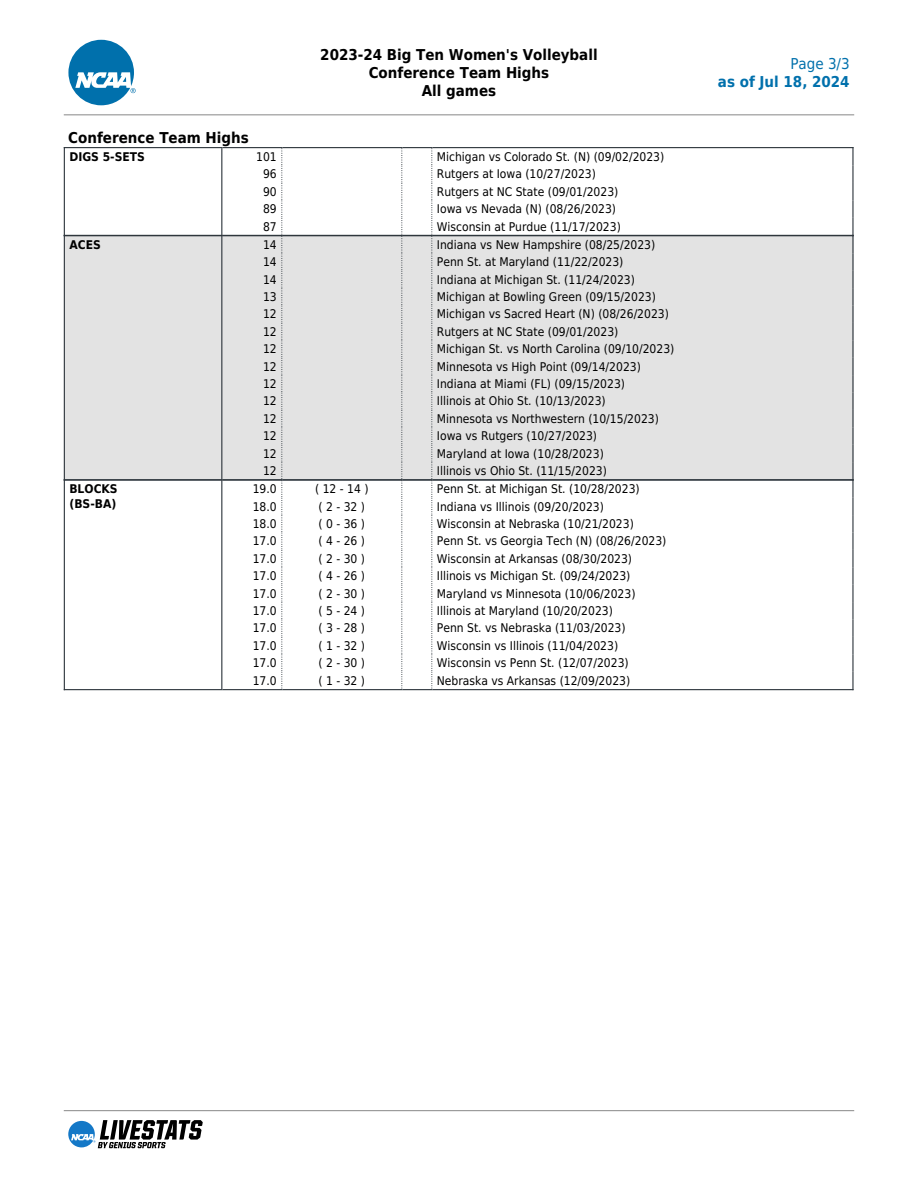
<style>
.page{position:relative;width:918px;height:1188px;background:#fff}
.page>*{position:absolute;margin:0;border:0;box-sizing:border-box;transform-origin:0 0}
.t1{font:700 15px/18px "DejaVu Sans Condensed";color:#000;text-align:center}
.t2{font:700 15px "DejaVu Sans Condensed";color:#0070ac}
.t3{font:15px "DejaVu Sans Condensed";color:#0070ac}
.t4{font:12px "DejaVu Sans Condensed";color:#000}
.t5{font:700 12px/14.4px "DejaVu Sans Condensed";color:#000}
</style>
<div class="page">
<svg style="left:68px;top:40px;width:68px;height:65px"></svg>
<hr style="left:64px;top:114px;width:790px;height:1px;background:#888">
<hr style="left:64px;top:1110px;width:790px;height:1px;background:#888">
<svg style="left:68px;top:1120px;width:135px;height:28px"></svg>
<div style="left:64px;top:235px;width:790px;height:246px;background:#e3e3e3"></div>
<div style="left:64px;top:479px;width:790px;height:211px;background:#fff"></div>
<hr style="left:221px;top:149px;width:1px;height:86px;background:#2d353c">
<hr style="left:64px;top:148px;width:1px;height:88px;background:#2d353c">
<hr style="left:64px;top:147px;width:158px;height:1px;background:#2d353c">
<hr style="left:223px;top:147px;width:59px;height:1px;background:#2d353c">
<hr style="left:283px;top:147px;width:119px;height:1px;background:#2d353c">
<hr style="left:433px;top:147px;width:420px;height:1px;background:#2d353c">
<hr style="left:221px;top:236px;width:1px;height:243px;background:#2d353c">
<hr style="left:64px;top:235px;width:1px;height:245px;background:#2d353c">
<hr style="left:64px;top:235px;width:158px;height:1px;background:#2d353c">
<hr style="left:64px;top:480px;width:158px;height:1px;background:#2d353c">
<hr style="left:223px;top:235px;width:59px;height:1px;background:#2d353c">
<hr style="left:283px;top:235px;width:119px;height:1px;background:#2d353c">
<hr style="left:433px;top:235px;width:420px;height:1px;background:#2d353c">
<hr style="left:223px;top:480px;width:59px;height:1px;background:#2d353c">
<hr style="left:283px;top:480px;width:119px;height:1px;background:#2d353c">
<hr style="left:433px;top:480px;width:420px;height:1px;background:#2d353c">
<hr style="left:221px;top:481px;width:1px;height:208px;background:#2d353c">
<hr style="left:64px;top:480px;width:1px;height:210px;background:#2d353c">
<hr style="left:64px;top:479px;width:158px;height:1px;background:#2d353c">
<hr style="left:64px;top:689px;width:158px;height:1px;background:#2d353c">
<hr style="left:223px;top:479px;width:59px;height:1px;background:#2d353c">
<hr style="left:283px;top:479px;width:119px;height:1px;background:#2d353c">
<hr style="left:433px;top:479px;width:420px;height:1px;background:#2d353c">
<svg style="left:281px;top:149px;width:1px;height:540px"></svg>
<hr style="left:223px;top:689px;width:59px;height:1px;background:#2d353c">
<hr style="left:283px;top:689px;width:119px;height:1px;background:#2d353c">
<svg style="left:401px;top:147px;width:31px;height:543px"></svg>
<svg style="left:852px;top:148px;width:2px;height:542px"></svg>
<hr style="left:433px;top:689px;width:420px;height:1px;background:#2d353c">
<p class="t1" style="left:320px;top:46px;width:279px">2023-24 Big Ten Women's Volleyball<br>Conference Team Highs<br>All games</p>
<p class="t3" style="left:790px;top:55px;width:61px">Page 3/3</p>
<p class="t2" style="left:718px;top:73px;width:133px">as of Jul 18, 2024</p>
<p class="t1" style="left:68px;top:129px;width:182px">Conference Team Highs</p>
<p class="t5" style="left:69px;top:150px;width:77px">DIGS 5-SETS</p>
<p class="t4" style="left:256px;top:150px;width:22px">101</p>
<p class="t4" style="left:437px;top:150px;width:229px">Michigan vs Colorado St. (N) (09/02/2023)</p>
<p class="t4" style="left:263px;top:167px;width:15px">96</p>
<p class="t4" style="left:437px;top:167px;width:161px">Rutgers at Iowa (10/27/2023)</p>
<p class="t4" style="left:263px;top:185px;width:15px">90</p>
<p class="t4" style="left:437px;top:185px;width:183px">Rutgers at NC State (09/01/2023)</p>
<p class="t4" style="left:263px;top:202px;width:15px">89</p>
<p class="t4" style="left:437px;top:202px;width:181px">Iowa vs Nevada (N) (08/26/2023)</p>
<p class="t4" style="left:263px;top:219px;width:15px">87</p>
<p class="t4" style="left:437px;top:219px;width:186px">Wisconsin at Purdue (11/17/2023)</p>
<p class="t5" style="left:69px;top:237px;width:33px">ACES</p>
<p class="t4" style="left:263px;top:238px;width:15px">14</p>
<p class="t4" style="left:437px;top:238px;width:220px">Indiana vs New Hampshire (08/25/2023)</p>
<p class="t4" style="left:263px;top:255px;width:15px">14</p>
<p class="t4" style="left:437px;top:255px;width:188px">Penn St. at Maryland (11/22/2023)</p>
<p class="t4" style="left:263px;top:272px;width:15px">14</p>
<p class="t4" style="left:437px;top:272px;width:200px">Indiana at Michigan St. (11/24/2023)</p>
<p class="t4" style="left:263px;top:290px;width:15px">13</p>
<p class="t4" style="left:437px;top:290px;width:221px">Michigan at Bowling Green (09/15/2023)</p>
<p class="t4" style="left:263px;top:307px;width:15px">12</p>
<p class="t4" style="left:437px;top:307px;width:234px">Michigan vs Sacred Heart (N) (08/26/2023)</p>
<p class="t4" style="left:263px;top:325px;width:15px">12</p>
<p class="t4" style="left:437px;top:325px;width:183px">Rutgers at NC State (09/01/2023)</p>
<p class="t4" style="left:263px;top:342px;width:15px">12</p>
<p class="t4" style="left:437px;top:342px;width:239px">Michigan St. vs North Carolina (09/10/2023)</p>
<p class="t4" style="left:263px;top:359px;width:15px">12</p>
<p class="t4" style="left:437px;top:359px;width:206px">Minnesota vs High Point (09/14/2023)</p>
<p class="t4" style="left:263px;top:377px;width:15px">12</p>
<p class="t4" style="left:437px;top:377px;width:190px">Indiana at Miami (FL) (09/15/2023)</p>
<p class="t4" style="left:263px;top:394px;width:15px">12</p>
<p class="t4" style="left:437px;top:394px;width:170px">Illinois at Ohio St. (10/13/2023)</p>
<p class="t4" style="left:263px;top:412px;width:15px">12</p>
<p class="t4" style="left:437px;top:412px;width:224px">Minnesota vs Northwestern (10/15/2023)</p>
<p class="t4" style="left:263px;top:429px;width:15px">12</p>
<p class="t4" style="left:437px;top:429px;width:162px">Iowa vs Rutgers (10/27/2023)</p>
<p class="t4" style="left:263px;top:446px;width:15px">12</p>
<p class="t4" style="left:437px;top:446px;width:169px">Maryland at Iowa (10/28/2023)</p>
<p class="t4" style="left:263px;top:464px;width:15px">12</p>
<p class="t4" style="left:437px;top:464px;width:172px">Illinois vs Ohio St. (11/15/2023)</p>
<p class="t5" style="left:69px;top:482px;width:50px">BLOCKS (BS-BA)</p>
<p class="t4" style="left:253px;top:482px;width:26px">19.0</p>
<p class="t4" style="left:315px;top:482px;width:55px">( 12 - 14 )</p>
<p class="t4" style="left:437px;top:482px;width:204px">Penn St. at Michigan St. (10/28/2023)</p>
<p class="t4" style="left:253px;top:499px;width:26px">18.0</p>
<p class="t4" style="left:319px;top:499px;width:48px">( 2 - 32 )</p>
<p class="t4" style="left:437px;top:499px;width:169px">Indiana vs Illinois (09/20/2023)</p>
<p class="t4" style="left:253px;top:517px;width:26px">18.0</p>
<p class="t4" style="left:319px;top:517px;width:48px">( 0 - 36 )</p>
<p class="t4" style="left:437px;top:517px;width:199px">Wisconsin at Nebraska (10/21/2023)</p>
<p class="t4" style="left:253px;top:534px;width:26px">17.0</p>
<p class="t4" style="left:319px;top:534px;width:48px">( 4 - 26 )</p>
<p class="t4" style="left:437px;top:534px;width:231px">Penn St. vs Georgia Tech (N) (08/26/2023)</p>
<p class="t4" style="left:253px;top:552px;width:26px">17.0</p>
<p class="t4" style="left:319px;top:552px;width:48px">( 2 - 30 )</p>
<p class="t4" style="left:437px;top:552px;width:197px">Wisconsin at Arkansas (08/30/2023)</p>
<p class="t4" style="left:253px;top:569px;width:26px">17.0</p>
<p class="t4" style="left:319px;top:569px;width:48px">( 4 - 26 )</p>
<p class="t4" style="left:437px;top:569px;width:195px">Illinois vs Michigan St. (09/24/2023)</p>
<p class="t4" style="left:253px;top:586px;width:26px">17.0</p>
<p class="t4" style="left:319px;top:586px;width:48px">( 2 - 30 )</p>
<p class="t4" style="left:437px;top:586px;width:200px">Maryland vs Minnesota (10/06/2023)</p>
<p class="t4" style="left:253px;top:604px;width:26px">17.0</p>
<p class="t4" style="left:319px;top:604px;width:48px">( 5 - 24 )</p>
<p class="t4" style="left:437px;top:604px;width:178px">Illinois at Maryland (10/20/2023)</p>
<p class="t4" style="left:253px;top:621px;width:26px">17.0</p>
<p class="t4" style="left:319px;top:621px;width:48px">( 3 - 28 )</p>
<p class="t4" style="left:437px;top:621px;width:190px">Penn St. vs Nebraska (11/03/2023)</p>
<p class="t4" style="left:253px;top:639px;width:26px">17.0</p>
<p class="t4" style="left:319px;top:639px;width:48px">( 1 - 32 )</p>
<p class="t4" style="left:437px;top:639px;width:183px">Wisconsin vs Illinois (11/04/2023)</p>
<p class="t4" style="left:253px;top:656px;width:26px">17.0</p>
<p class="t4" style="left:319px;top:656px;width:48px">( 2 - 30 )</p>
<p class="t4" style="left:437px;top:656px;width:193px">Wisconsin vs Penn St. (12/07/2023)</p>
<p class="t4" style="left:253px;top:673px;width:26px">17.0</p>
<p class="t4" style="left:319px;top:673px;width:48px">( 1 - 32 )</p>
<p class="t4" style="left:437px;top:673px;width:195px">Nebraska vs Arkansas (12/09/2023)</p>
</div>
